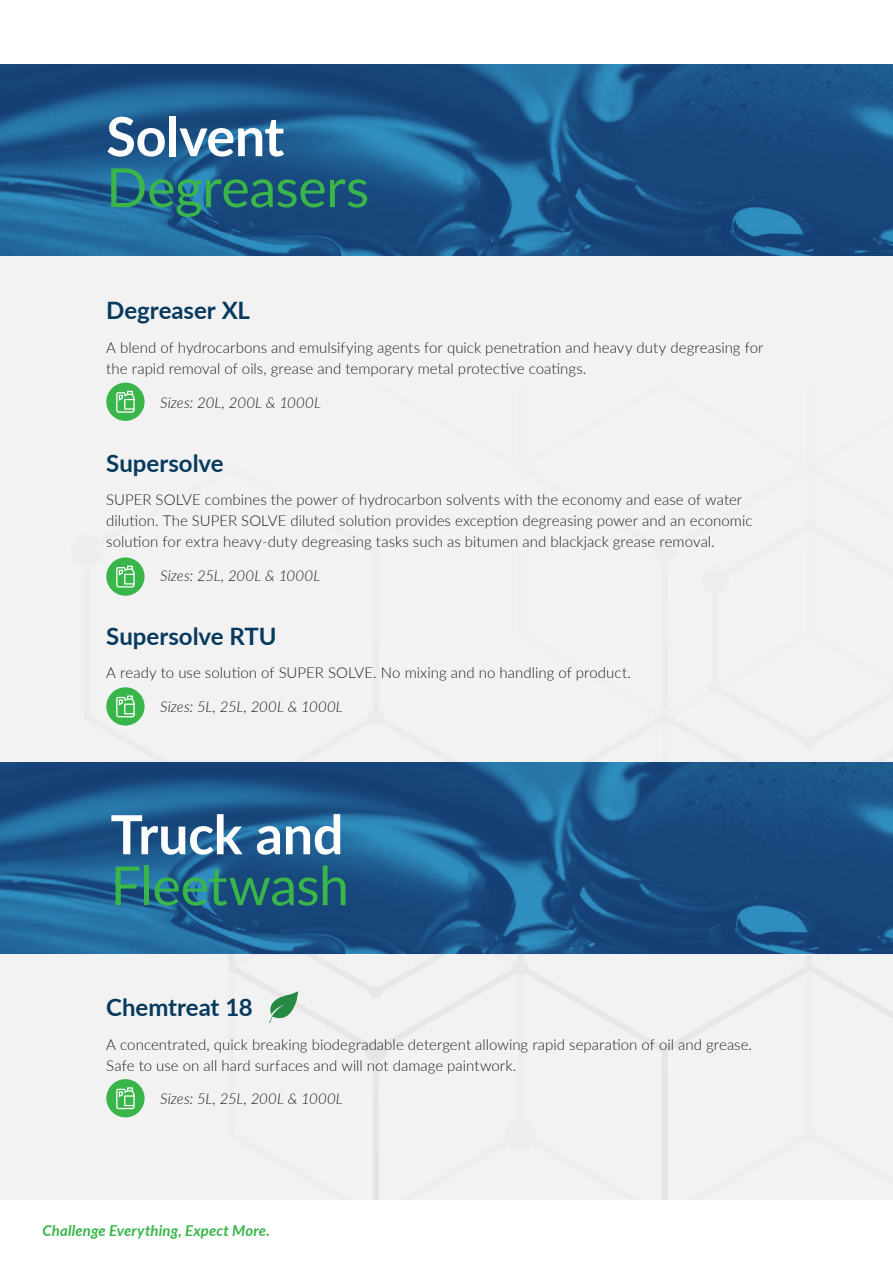
<style>
.page{position:relative;width:893px;height:1263px;background:#fff}
.page>*{position:absolute;margin:0;border:0;box-sizing:border-box;transform-origin:0 0}
.t1{font:54px "Lato";letter-spacing:-.01em;color:#39b54a}
.t2{font:700 54px "Lato";letter-spacing:-.005em;color:#fff}
.t3{font:700 24px "Lato";color:#073a5d}
.t4{font:300 15px/21px "Lato";letter-spacing:.005em;color:#231f20}
.t5{font:italic 300 15px "Lato";color:#231f20}
.t6{font:italic 700 15px "Lato";letter-spacing:.005em;color:#39b54a}
</style>
<div class="page">
<div style="left:0;top:65px;width:893px;height:1135px;background:#f2f2f3"></div>
<img style="left:0;top:65px;width:893px;height:191px">
<img style="left:0;top:382px;width:893px;height:818px">
<div style="left:106px;top:383px;width:39px;height:38px;background:#39b54a;border-radius:50%"></div>
<svg style="left:116px;top:391px;width:19px;height:22px"></svg>
<div style="left:106px;top:557px;width:39px;height:39px;background:#39b54a;border-radius:50%"></div>
<svg style="left:116px;top:566px;width:19px;height:21px"></svg>
<div style="left:106px;top:687px;width:39px;height:38px;background:#39b54a;border-radius:50%"></div>
<svg style="left:116px;top:695px;width:19px;height:22px"></svg>
<img style="left:0;top:763px;width:893px;height:191px">
<div style="left:106px;top:1079px;width:39px;height:38px;background:#39b54a;border-radius:50%"></div>
<svg style="left:116px;top:1087px;width:19px;height:22px"></svg>
<svg style="left:269px;top:991px;width:29px;height:32px"></svg>
<h1 class="t2" style="left:106px;top:97px;width:180px">Solvent</h1>
<h1 class="t1" style="left:106px;top:149px;width:264px">Degreasers</h1>
<h2 class="t3" style="left:106px;top:293px;width:145px">Degreaser XL</h2>
<p class="t4" style="left:106px;top:337px;width:659px">A blend of hydrocarbons and emulsifying agents for quick penetration and heavy duty degreasing for the rapid removal of oils, grease and temporary metal protective coatings.</p>
<p class="t5" style="left:160px;top:392px;width:162px">Sizes: 20L, 200L &amp; 1000L</p>
<h2 class="t3" style="left:106px;top:445px;width:119px">Supersolve</h2>
<p class="t4" style="left:106px;top:489px;width:648px">SUPER SOLVE combines the power of hydrocarbon solvents with the economy and ease of water dilution. The SUPER SOLVE diluted solution provides exception degreasing power and an economic solution for extra heavy-duty degreasing tasks such as bitumen and blackjack grease removal.</p>
<p class="t5" style="left:160px;top:565px;width:162px">Sizes: 25L, 200L &amp; 1000L</p>
<h2 class="t3" style="left:106px;top:618px;width:172px">Supersolve RTU</h2>
<p class="t4" style="left:106px;top:662px;width:526px">A ready to use solution of SUPER SOLVE. No mixing and no handling of product.</p>
<p class="t5" style="left:160px;top:696px;width:184px">Sizes: 5L, 25L, 200L &amp; 1000L</p>
<h1 class="t2" style="left:111px;top:795px;width:234px">Truck and</h1>
<h1 class="t1" style="left:111px;top:847px;width:240px">Fleetwash</h1>
<h2 class="t3" style="left:106px;top:989px;width:148px">Chemtreat 18</h2>
<p class="t4" style="left:106px;top:1033px;width:647px">A concentrated, quick breaking biodegradable detergent allowing rapid separation of oil and grease.<br>Safe to use on all hard surfaces and will not damage paintwork.</p>
<p class="t5" style="left:160px;top:1089px;width:184px">Sizes: 5L, 25L, 200L &amp; 1000L</p>
<p class="t6" style="left:43px;top:1219px;width:229px">Challenge Everything, Expect More.</p>
</div>
